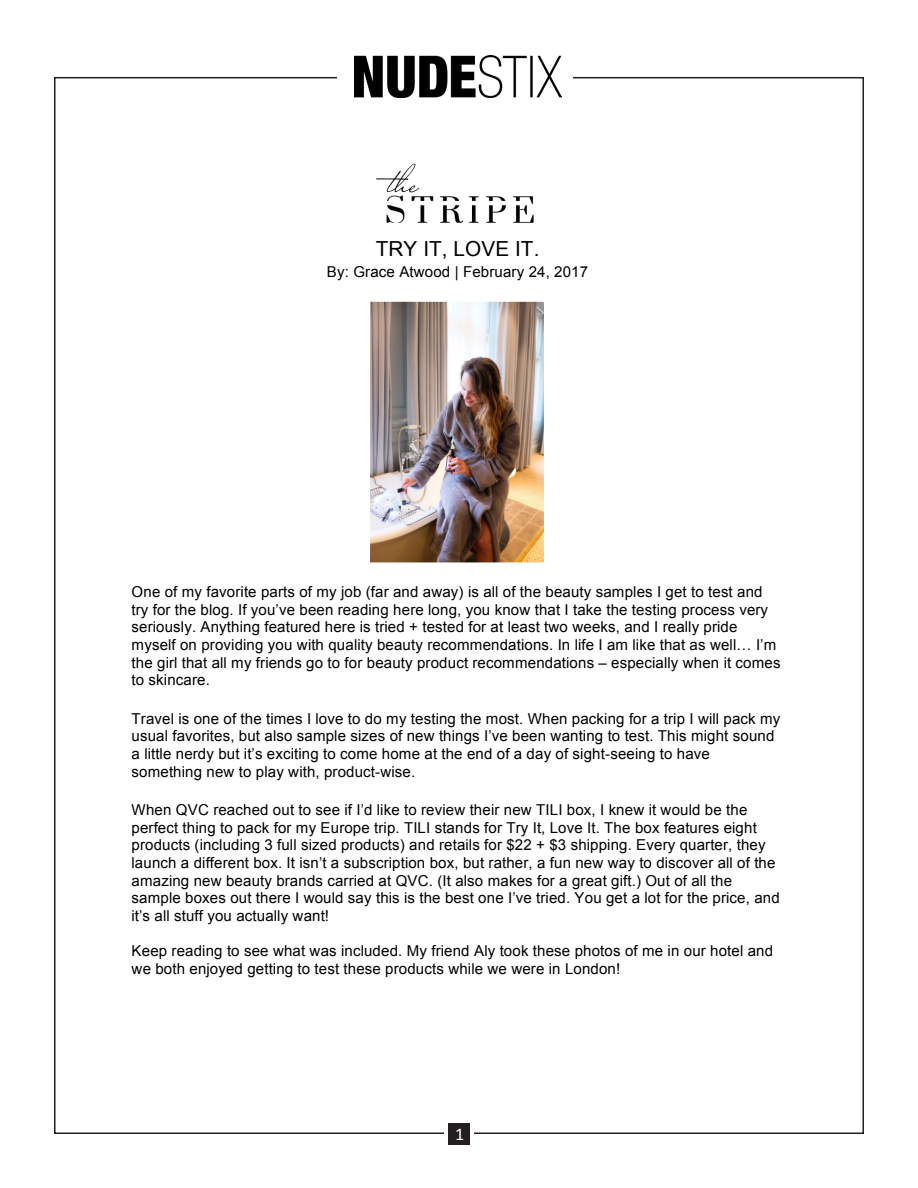
<style>
.page{position:relative;width:918px;height:1188px;background:#fff}
.page>*{position:absolute;margin:0;border:0;box-sizing:border-box;transform-origin:0 0}
.t1{font:20.7px "Arial";letter-spacing:.005em;color:#000}
.t2{font:18px "Calibri";color:#fff}
.t3{font:15px/17.5px "Arial";letter-spacing:.01em;color:#000}
</style>
<div class="page">
<img style="left:354px;top:56px;width:208px;height:42px">
<div style="left:448px;top:1123px;width:22px;height:22px;background:#231f20"></div>
<img style="left:376px;top:163px;width:158px;height:60px">
<img style="left:370px;top:301px;width:174px;height:261px">
<p class="t1" style="left:376px;top:235px;width:165px">TRY IT, LOVE IT.</p>
<p class="t3" style="left:327px;top:263px;width:263px">By: Grace Atwood | February 24, 2017</p>
<p class="t3" style="left:132px;top:583px;width:651px">One of my favorite parts of my job (far and away) is all of the beauty samples I get to test and try for the blog. If you’ve been reading here long, you know that I take the testing process very seriously. Anything featured here is tried + tested for at least two weeks, and I really pride myself on providing you with quality beauty recommendations. In life I am like that as well… I’m the girl that all my friends go to for beauty product recommendations – especially when it comes to skincare.</p>
<p class="t3" style="left:132px;top:710px;width:650px">Travel is one of the times I love to do my testing the most. When packing for a trip I will pack my usual favorites, but also sample sizes of new things I’ve been wanting to test. This might sound a little nerdy but it’s exciting to come home at the end of a day of sight-seeing to have something new to play with, product-wise.</p>
<p class="t3" style="left:132px;top:801px;width:650px">When QVC reached out to see if I’d like to review their new TILI box, I knew it would be the perfect thing to pack for my Europe trip. TILI stands for Try It, Love It. The box features eight products (including 3 full sized products) and retails for $22 + $3 shipping. Every quarter, they launch a different box. It isn’t a subscription box, but rather, a fun new way to discover all of the amazing new beauty brands carried at QVC. (It also makes for a great gift.) Out of all the sample boxes out there I would say this is the best one I’ve tried. You get a lot for the price, and it’s all stuff you actually want!</p>
<p class="t3" style="left:132px;top:942px;width:643px">Keep reading to see what was included. My friend Aly took these photos of me in our hotel and we both enjoyed getting to test these products while we were in London!</p>
<p class="t2" style="left:455px;top:1123px;width:11px">1</p>
</div>
